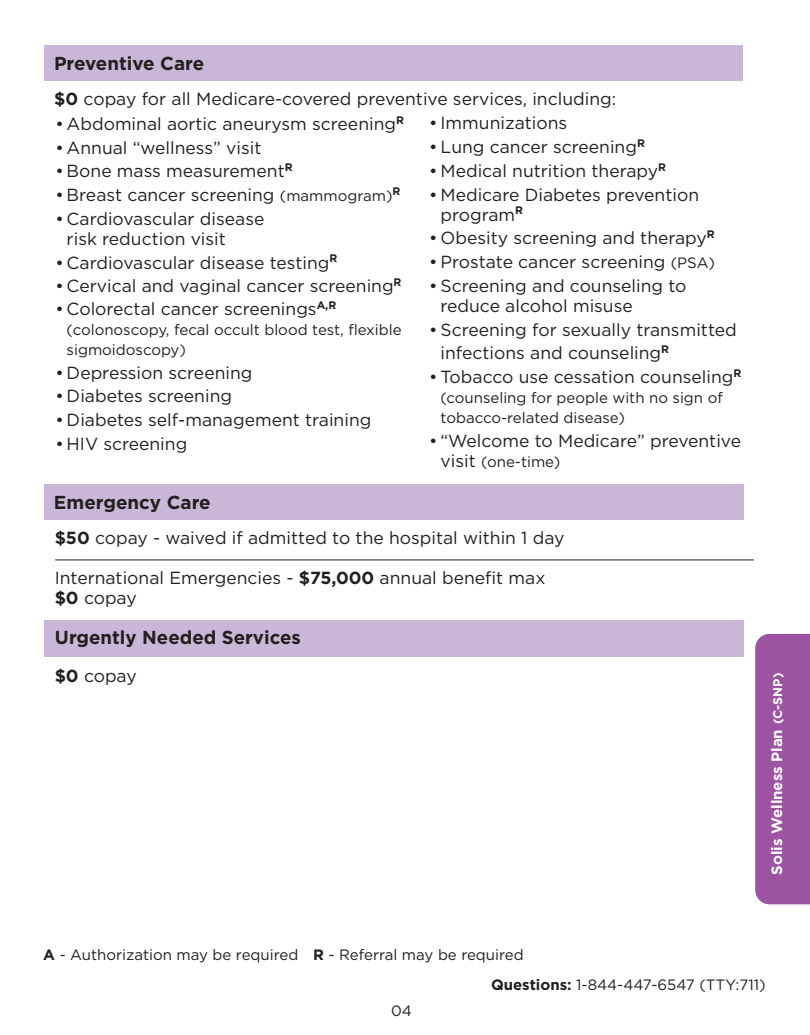
<style>
.page{position:relative;width:810px;height:1035px;background:#fff}
.page>*{position:absolute;margin:0;border:0;box-sizing:border-box;transform-origin:0 0}
.t1{font:700 18.75px "Gotham";color:#231f20}
.t2{font:17.5px/20px "Gotham";color:#231f20}
.t3{font:17.5px/20px "Gotham";letter-spacing:-.02em;color:#231f20}
.t4{font:15px/20px "Gotham";color:#231f20}
.t5{font:700 15px "Gotham";color:#fff}
.s1{font-weight:700}
.s2{font-size:15px}
.s3{font-size:17.5px}
.s4{font-size:12.5px}
</style>
<div class="page">
<div style="left:44px;top:45px;width:699px;height:36px;background:#cab6d7"></div>
<div style="left:45px;top:484px;width:699px;height:36px;background:#cab6d7"></div>
<div style="left:45px;top:620px;width:699px;height:37px;background:#cab6d7"></div>
<hr style="left:55px;top:560px;width:699px;height:1px;background:#231f20">
<div style="left:755px;top:634px;width:55px;height:270px;background:#9c53a1"></div>
<p class="t1" style="left:54px;top:52px;width:152px">Preventive Care</p>
<p class="t2" style="left:54px;top:89px;width:563px"><span class="s1">$0</span> copay for all Medicare-covered preventive services, including:</p>
<p class="t2" style="left:429px;top:113px;width:140px">• Immunizations</p>
<p class="t2" style="left:429px;top:136px;width:217px">• Lung cancer screening<sup>R</sup></p>
<p class="t2" style="left:429px;top:160px;width:238px">• Medical nutrition therapy<sup>R</sup></p>
<p class="t3" style="left:441px;top:184px;width:260px;text-indent:-11px">• Medicare Diabetes prevention program<sup>R</sup></p>
<p class="t2" style="left:429px;top:228px;width:287px">• Obesity screening and therapy<sup>R</sup></p>
<p class="t2" style="left:429px;top:252px;width:287px">• Prostate cancer screening <span class="s2">(PSA)</span></p>
<p class="t2" style="left:441px;top:275px;width:248px;text-indent:-11px">• Screening and counseling to reduce alcohol misuse</p>
<p class="t2" style="left:441px;top:317px;width:298px;line-height:23.8px;text-indent:-11px">• Screening for sexually transmitted infections and counseling<sup>R</sup></p>
<p class="t2" style="left:429px;top:367px;width:314px">• Tobacco use cessation counseling<sup>R</sup></p>
<p class="t4" style="left:441px;top:387px;width:284px">(counseling for people with no sign of tobacco-related disease)</p>
<p class="t3" style="left:429px;top:430px;width:313px">• “Welcome to Medicare” preventive</p>
<p class="t4" style="left:441px;top:451px;width:121px"><span class="s3">visit</span> (one-time)</p>
<p class="t2" style="left:55px;top:113px;width:350px">• Abdominal aortic aneurysm screening<sup>R</sup></p>
<p class="t2" style="left:55px;top:137px;width:208px">• Annual “wellness” visit</p>
<p class="t2" style="left:55px;top:161px;width:239px">• Bone mass measurement<sup>R</sup></p>
<p class="t2" style="left:55px;top:185px;width:347px">• Breast cancer screening <span class="s2">(mammogram)</span><sup>R</sup></p>
<p class="t2" style="left:67px;top:208px;width:199px;text-indent:-11px">• Cardiovascular disease risk reduction visit</p>
<p class="t2" style="left:55px;top:252px;width:283px">• Cardiovascular disease testing<sup>R</sup></p>
<p class="t2" style="left:55px;top:276px;width:348px">• Cervical and vaginal cancer screening<sup>R</sup></p>
<p class="t2" style="left:55px;top:298px;width:282px">• Colorectal cancer screenings<sup>A,R</sup></p>
<p class="t4" style="left:67px;top:319px;width:337px">(colonoscopy, fecal occult blood test, flexible sigmoidoscopy)</p>
<p class="t2" style="left:55px;top:362px;width:199px">• Depression screening</p>
<p class="t2" style="left:55px;top:386px;width:178px">• Diabetes screening</p>
<p class="t2" style="left:55px;top:410px;width:318px">• Diabetes self-management training</p>
<p class="t2" style="left:55px;top:433px;width:133px">• HIV screening</p>
<p class="t1" style="left:54px;top:491px;width:158px">Emergency Care</p>
<p class="t2" style="left:55px;top:527px;width:511px"><span class="s1">$50</span> copay - waived if admitted to the hospital within 1 day</p>
<p class="t2" style="left:55px;top:567px;width:492px">International Emergencies - <span class="s1">$75,000</span> annual benefit max <span class="s1">$0</span> copay</p>
<p class="t1" style="left:55px;top:627px;width:247px">Urgently Needed Services</p>
<p class="t2" style="left:55px;top:665px;width:84px"><span class="s1">$0</span> copay</p>
<p class="t4" style="left:43px;top:945px;width:482px"><span class="s1">A</span> - Authorization may be required <span class="s1">R</span> - Referral may be required</p>
<p class="t5" style="left:768px;top:875px;width:203px;rotate:-90deg">Solis Wellness Plan <span class="s4">(C-SNP)</span></p>
<p class="t4" style="left:391px;top:1000px;width:22px">04</p>
<p class="t4" style="left:491px;top:974px;width:276px"><span class="s1">Questions:</span> 1-844-447-6547 (TTY:711)</p>
</div>
